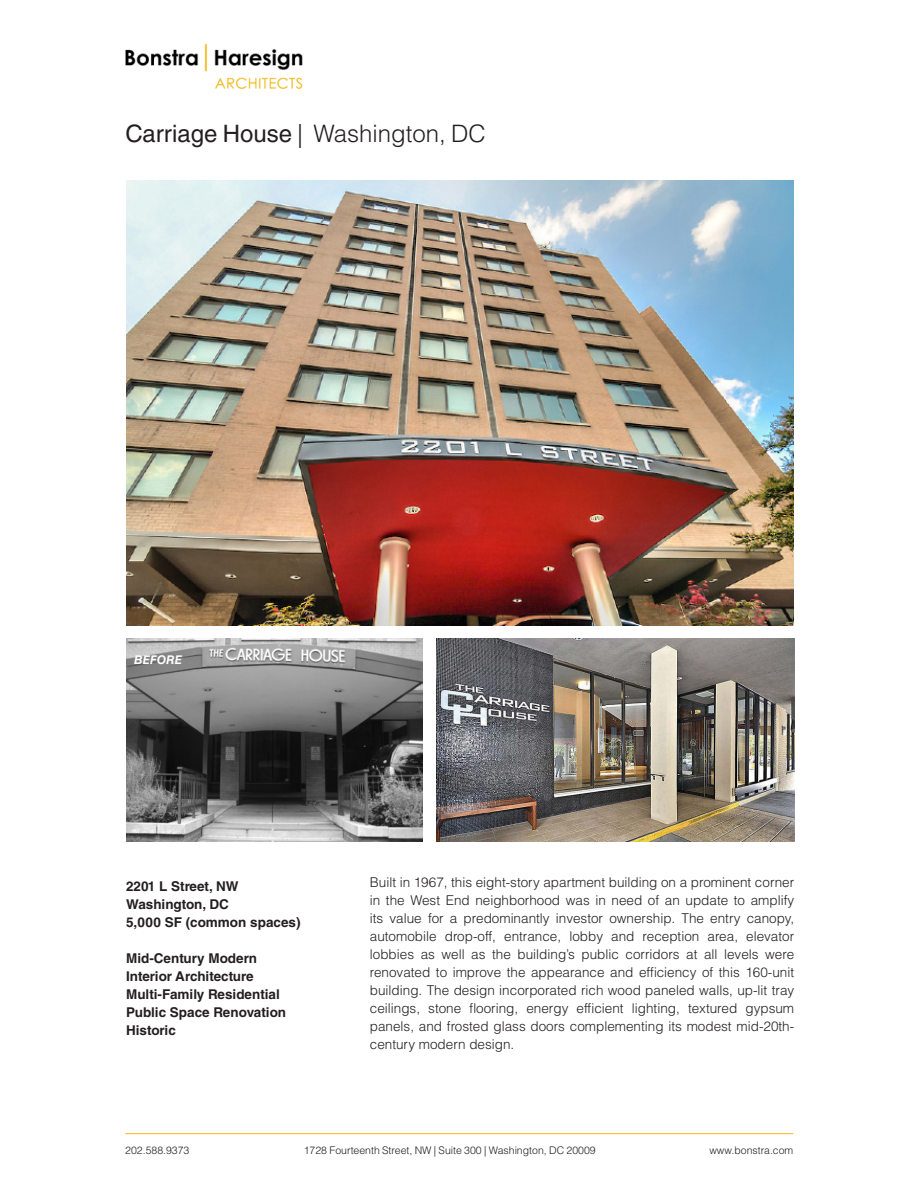
<style>
.page{position:relative;width:918px;height:1188px;background:#fff}
.page>*{position:absolute;margin:0;border:0;box-sizing:border-box;transform-origin:0 0}
.main___list___compac{font:300 24px "Helvetica LT Std";color:#231f20}
.PROJECT_SHEET_COPY{font:300 13.5px/18px "Helvetica LT Std";color:#231f20;text-align:justify}
.t1{font:700 13.5px "Helvetica LT Std";color:#231f20}
.PROJECT_SHEET_FACTS{font:italic 700 12px "Helvetica LT Std";color:#fff}
.t2{font:300 10.5px "Helvetica LT Std";color:#231f20}
.s1{font-weight:400}
</style>
<div class="page">
<img style="left:125px;top:43px;width:178px;height:46px">
<hr style="left:125px;top:1133px;width:668px;height:1px;background:#f7b518">
<img style="left:126px;top:180px;width:668px;height:445px">
<img style="left:437px;top:639px;width:357px;height:202px">
<img style="left:126px;top:639px;width:297px;height:202px">
<p class="main___list___compac" style="left:126px;top:119px;width:362px"><span class="s1">Carriage House</span> | Washington, DC</p>
<p class="PROJECT_SHEET_FACTS" style="left:134px;top:652px;width:49px">BEFORE</p>
<p class="t1" style="left:126px;top:878px;width:114px">2201 L Street, NW</p>
<p class="t1" style="left:126px;top:896px;width:104px">Washington, DC</p>
<p class="t1" style="left:126px;top:914px;width:176px">5,000 SF (common spaces)</p>
<p class="t1" style="left:126px;top:950px;width:132px">Mid-Century Modern</p>
<p class="t1" style="left:126px;top:968px;width:129px">Interior Architecture</p>
<p class="t1" style="left:126px;top:986px;width:155px">Multi-Family Residential</p>
<p class="t1" style="left:126px;top:1004px;width:162px">Public Space Renovation</p>
<p class="t1" style="left:126px;top:1022px;width:51px">Historic</p>
<p class="PROJECT_SHEET_COPY" style="left:370px;top:873px;width:426px">Built in 1967, this eight-story apartment building on a prominent corner in the West End neighborhood was in need of an update to amplify its value for a predominantly investor ownership. The entry canopy, automobile drop-off, entrance, lobby and reception area, elevator lobbies as well as the building’s public corridors at all levels were renovated to improve the appearance and efficiency of this 160-unit building. The design incorporated rich wood paneled walls, up-lit tray ceilings, stone flooring, energy efficient lighting, textured gypsum panels, and frosted glass doors complementing its modest mid-20th&shy;century modern design.</p>
<p class="t2" style="left:125px;top:1143px;width:66px">202.588.9373</p>
<p class="t2" style="left:304px;top:1143px;width:293px">1728 Fourteenth Street, NW | Suite 300 | Washington, DC 20009</p>
<p class="t2" style="left:709px;top:1143px;width:86px">www.bonstra.com</p>
</div>
